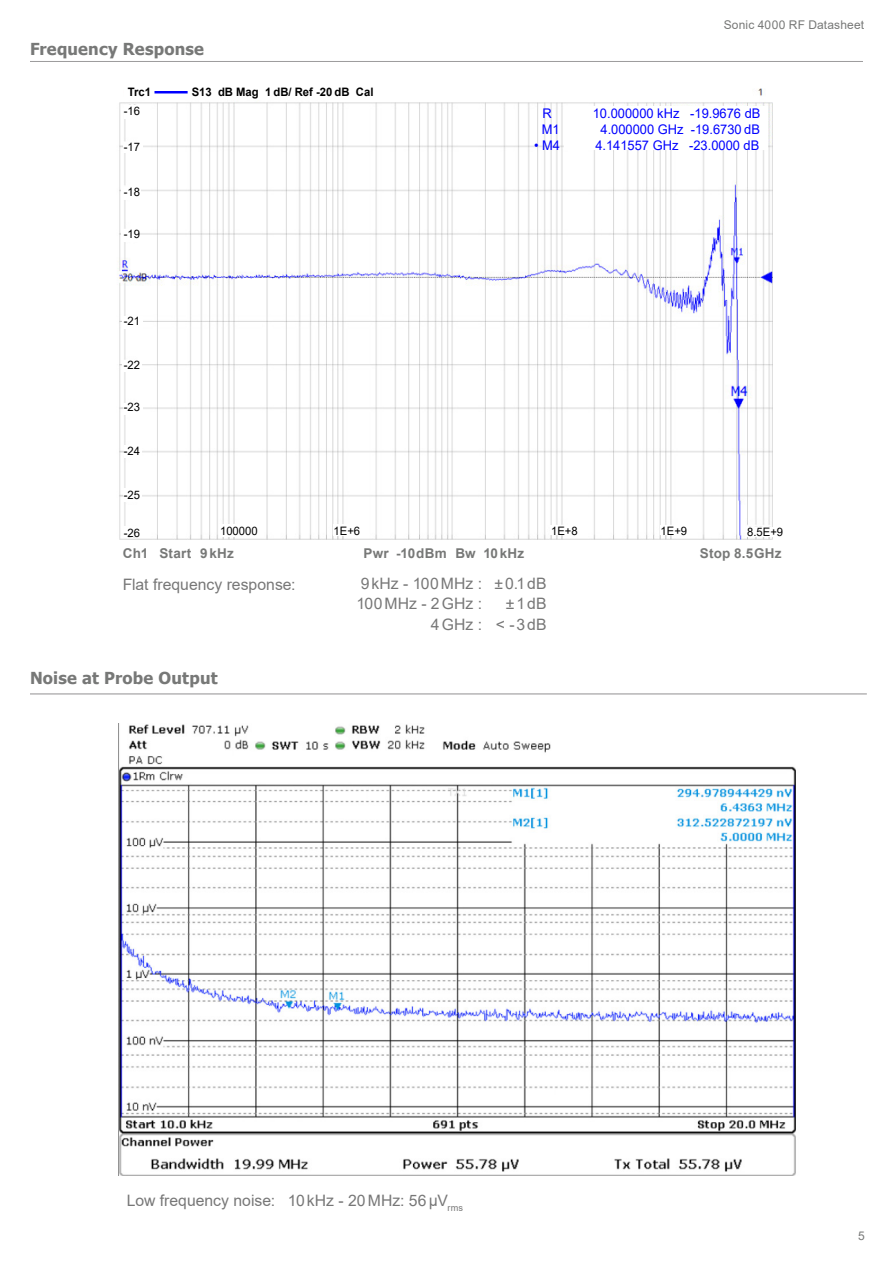
<style>
.page{position:relative;width:893px;height:1263px;background:#fff}
.page>*{position:absolute;margin:0;border:0;box-sizing:border-box;transform-origin:0 0}
.t1{font:700 16.5px "Tahoma";letter-spacing:.01em;color:#777877}
.t2{font:15.75px/20.2px "Arial";color:#777;text-align:right}
.t3{font:15.75px/20.2px "Arial";letter-spacing:.065em;color:#777;text-align:right}
.t4{font:700 13.5px "Arial";letter-spacing:.015em;color:#777877}
.t5{font:13.35px "Arial";color:#00f}
.t6{font:12px "Arial";letter-spacing:.015em;color:#777877}
.t7{font:11.7px "Arial";color:#000}
.t8{font:700 11.7px "Arial";color:#000}
</style>
<div class="page">
<img style="left:119px;top:88px;width:654px;height:452px">
<div style="left:124px;top:79px;width:258px;height:21px;background:#fff"></div>
<div style="left:564px;top:106px;width:203px;height:44px;background:#fff"></div>
<hr style="left:154px;top:91px;width:34px;height:2px;background:#00f">
<div style="left:124px;top:105px;width:22px;height:13px;background:#fff"></div>
<div style="left:121px;top:187px;width:20px;height:13px;background:#fff"></div>
<div style="left:122px;top:316px;width:20px;height:12px;background:#fff"></div>
<div style="left:122px;top:360px;width:20px;height:12px;background:#fff"></div>
<div style="left:123px;top:403px;width:19px;height:11px;background:#fff"></div>
<div style="left:123px;top:488px;width:19px;height:14px;background:#fff"></div>
<div style="left:219px;top:524px;width:45px;height:13px;background:#fff"></div>
<div style="left:333px;top:525px;width:30px;height:11px;background:#fff"></div>
<div style="left:550px;top:525px;width:30px;height:10px;background:#fff"></div>
<div style="left:660px;top:525px;width:30px;height:10px;background:#fff"></div>
<div style="left:746px;top:527px;width:30px;height:10px;background:#fff"></div>
<div style="left:123px;top:526px;width:16px;height:11px;background:#fff"></div>
<div style="left:124px;top:445px;width:17px;height:13px;background:#fff"></div>
<div style="left:122px;top:229px;width:16px;height:13px;background:#fff"></div>
<div style="left:123px;top:142px;width:19px;height:11px;background:#fff"></div>
<hr style="left:30px;top:693px;width:837px;height:1px;background:#9d9c9d">
<img style="left:118px;top:723px;width:678px;height:453px">
<hr style="left:30px;top:61px;width:833px;height:1px;background:#9d9c9d">
<p class="t1" style="left:30px;top:37px;width:176px">Frequency Response</p>
<p class="t8" style="left:128px;top:84px;width:25px">Trc1</p>
<p class="t8" style="left:192px;top:84px;width:183px">S13 dB Mag 1 dB/ Ref -20 dB Cal</p>
<p class="t6" style="left:724px;top:17px;width:142px">Sonic 4000 RF Datasheet</p>
<p class="t7" style="left:124px;top:102px;width:18px">-16</p>
<p class="t5" style="left:542px;top:104px;width:11px">R</p>
<p class="t5" style="left:593px;top:104px;width:169px">10.000000 kHz -19.9676 dB</p>
<p class="t7" style="left:124px;top:139px;width:18px">-17</p>
<p class="t7" style="left:124px;top:184px;width:18px">-18</p>
<p class="t7" style="left:124px;top:226px;width:18px">-19</p>
<p class="t7" style="left:124px;top:313px;width:18px">-21</p>
<p class="t7" style="left:124px;top:356px;width:18px">-22</p>
<p class="t7" style="left:124px;top:399px;width:18px">-23</p>
<p class="t7" style="left:124px;top:443px;width:18px">-24</p>
<p class="t5" style="left:542px;top:120px;width:19px">M1</p>
<p class="t5" style="left:601px;top:120px;width:161px">4.000000 GHz -19.6730 dB</p>
<p class="t5" style="left:534px;top:136px;width:27px">• M4</p>
<p class="t5" style="left:595px;top:136px;width:166px">4.141557 GHz -23.0000 dB</p>
<p class="t7" style="left:124px;top:486px;width:18px">-25</p>
<p class="t7" style="left:124px;top:524px;width:18px">-26</p>
<p class="t7" style="left:220px;top:523px;width:39px">100000</p>
<p class="t7" style="left:334px;top:523px;width:28px">1E+6</p>
<p class="t7" style="left:551px;top:523px;width:28px">1E+8</p>
<p class="t7" style="left:661px;top:523px;width:28px">1E+9</p>
<p class="t7" style="left:747px;top:524px;width:38px">8.5E+9</p>
<p class="t4" style="left:455px;top:543px;width:70px">Bw 10kHz</p>
<p class="t2" style="left:356px;top:573px;width:127px">9kHz - 100MHz :<br>100MHz - 2GHz :<br>4GHz :</p>
<p class="t3" style="left:494px;top:573px;width:54px">±0.1dB ±1dB &lt; -3dB</p>
<p class="t4" style="left:123px;top:543px;width:112px">Ch1 Start 9kHz</p>
<p class="t4" style="left:363px;top:543px;width:85px">Pwr -10dBm</p>
<p class="t4" style="left:700px;top:543px;width:83px">Stop 8.5GHz</p>
<p class="t2" style="left:123px;top:574px;width:174px">Flat frequency response:</p>
<p class="t1" style="left:30px;top:666px;width:189px">Noise at Probe Output</p>
<p class="t2" style="left:127px;top:1190px;width:338px">Low frequency noise: 10kHz - 20MHz: 56μV<sub>rms</sub></p>
<p class="t6" style="left:858px;top:1228px;width:8px">5</p>
</div>
